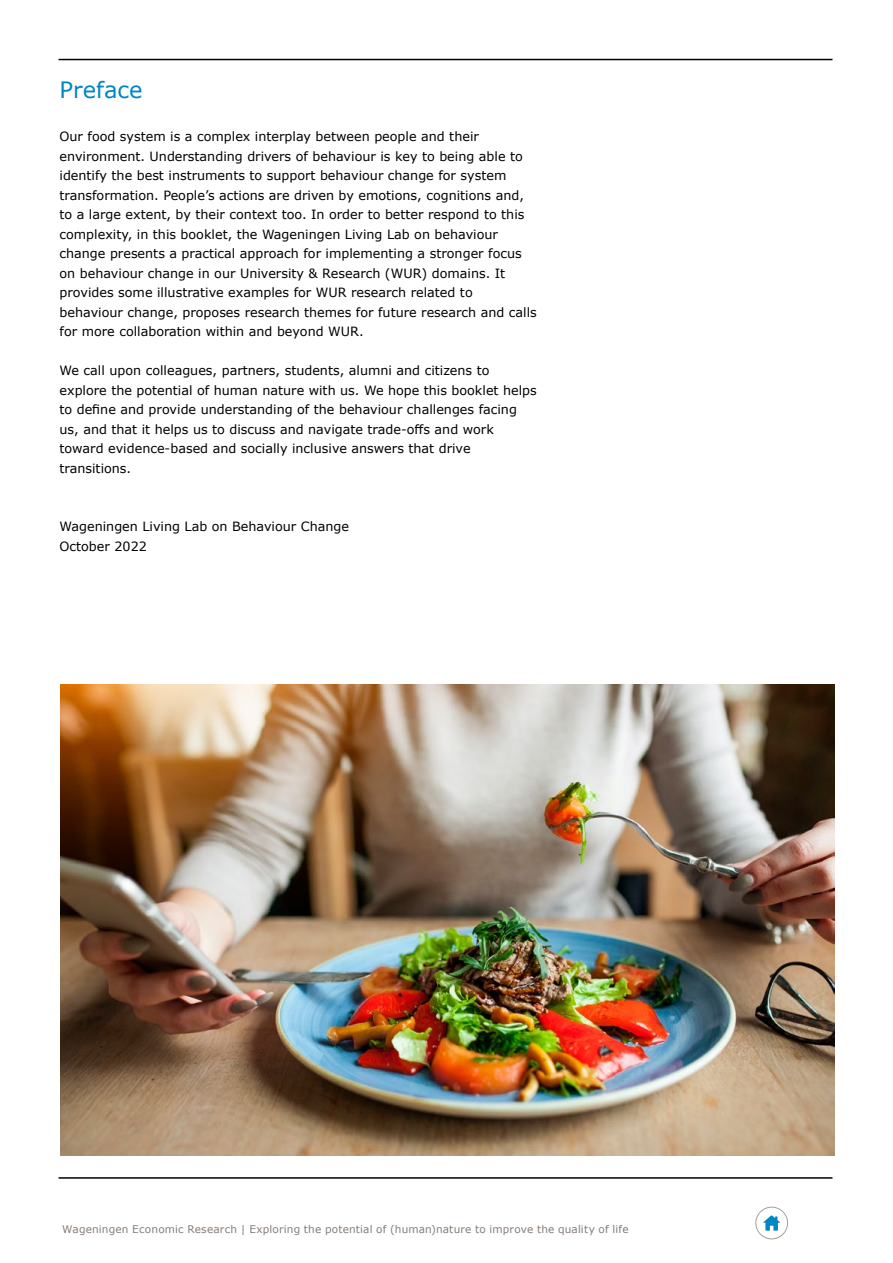
<style>
.page{position:relative;width:893px;height:1263px;background:#fff}
.page>*{position:absolute;margin:0;border:0;box-sizing:border-box;transform-origin:0 0}
.t1{font:22.5px "Verdana";color:#0085c5}
.t2{font:12.75px/19.5px "Verdana";color:#000}
.t3{font:10.5px "Verdana";letter-spacing:.015em;color:#867d77}
</style>
<div class="page">
<hr style="left:59px;top:1177px;width:773px;height:2px;background:#000">
<hr style="left:59px;top:59px;width:773px;height:1px;background:#000">
<img style="left:61px;top:684px;width:773px;height:471px">
<svg style="left:763px;top:1215px;width:17px;height:16px"></svg>
<div style="left:755px;top:1207px;width:33px;height:32px;border:1px solid #aa9e96;border-radius:50%"></div>
<h1 class="t1" style="left:60px;top:75px;width:85px">Preface</h1>
<p class="t2" style="left:60px;top:127px;width:479px">Our food system is a complex interplay between people and their environment. Understanding drivers of behaviour is key to being able to identify the best instruments to support behaviour change for system transformation. People’s actions are driven by emotions, cognitions and, to a large extent, by their context too. In order to better respond to this complexity, in this booklet, the Wageningen Living Lab on behaviour change presents a practical approach for implementing a stronger focus on behaviour change in our University &amp; Research (WUR) domains. It provides some illustrative examples for WUR research related to behaviour change, proposes research themes for future research and calls for more collaboration within and beyond WUR.</p>
<p class="t2" style="left:60px;top:360px;width:479px">We call upon colleagues, partners, students, alumni and citizens to explore the potential of human nature with us. We hope this booklet helps to define and provide understanding of the behaviour challenges facing us, and that it helps us to discuss and navigate trade-offs and work toward evidence-based and socially inclusive answers that drive transitions.</p>
<p class="t2" style="left:60px;top:516px;width:291px">Wageningen Living Lab on Behaviour Change<br>October 2022</p>
<p class="t3" style="left:62px;top:1222px;width:568px">Wageningen Economic Research | Exploring the potential of (human)nature to improve the quality of life</p>
</div>
